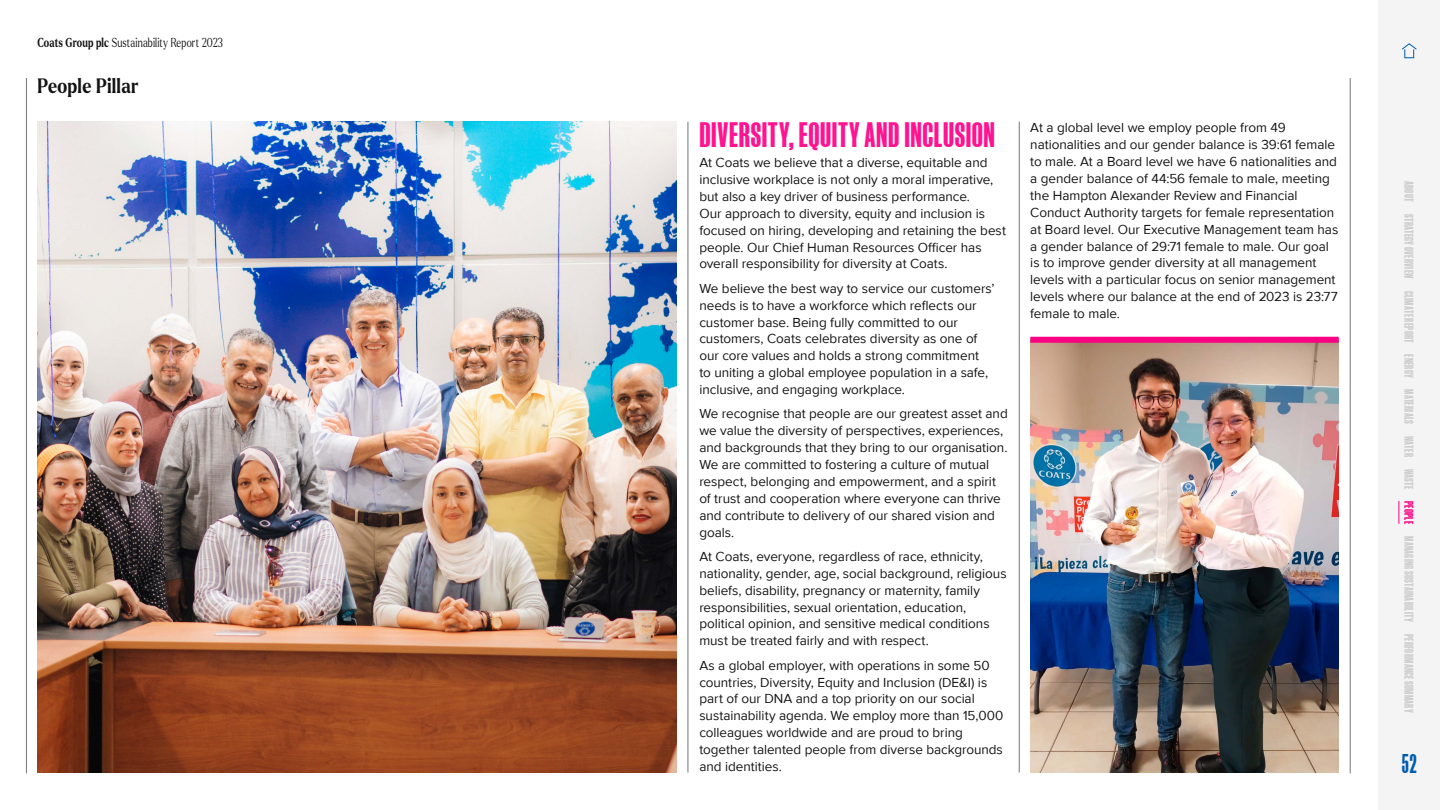
<style>
.page{position:relative;width:1440px;height:810px;background:#fff}
.page>*{position:absolute;margin:0;border:0;box-sizing:border-box;transform-origin:0 0}
.t1{font:700 33.75px "Manuka";letter-spacing:.02em;color:#ff1390}
.t2{font:700 25.88px "Manuka";color:#005dad;scale:.85 1}
.t3{font:700 20.25px "Larken";letter-spacing:.015em;color:#131313;scale:.85 1}
.t4{font:13.5px/16.9px "Proxima Nova";letter-spacing:-.005em;color:#131313}
.t5{font:300 12.67px "Larken";letter-spacing:.015em;color:#131313;scale:.75 1}
.t6{font:700 12.15px "Manuka";letter-spacing:.02em;color:#cdcdcd}
.s1{font-weight:700}
.s2{color:#fb0083}
</style>
<div class="page">
<hr style="left:26px;top:78px;width:1px;height:695px;background:#747578">
<hr style="left:688px;top:122px;width:1px;height:651px;background:#747578">
<hr style="left:1019px;top:122px;width:1px;height:651px;background:#747578">
<img style="left:38px;top:122px;width:639px;height:650px">
<img style="left:1030px;top:343px;width:309px;height:429px">
<div style="left:1030px;top:337px;width:309px;height:6px;background:#fb0083"></div>
<hr style="left:1350px;top:78px;width:1px;height:695px;background:#747578">
<div style="left:1378px;top:0;width:62px;height:810px;background:#f4f4f5"></div>
<svg style="left:1399px;top:501px;width:1px;height:23px"></svg>
<div style="left:1404px;top:49px;width:10px;height:9px;border:1px solid #005dad"></div>
<svg style="left:1401px;top:43px;width:16px;height:7px"></svg>
<p class="t5" style="left:38px;top:34px;width:249px"><span class="s1">Coats Group plc</span> Sustainability Report 2023</p>
<h3 class="t3" style="left:38px;top:72px;width:120px">People Pillar</h3>
<h1 class="t1" style="left:699px;top:117px;width:297px">DIVERSITY, EQUITY AND INCLUSION</h1>
<p class="t4" style="left:699px;top:154px;width:308px">At Coats we believe that a diverse, equitable and inclusive workplace is not only a moral imperative, but also a key driver of business performance.<br>Our approach to diversity, equity and inclusion is focused on hiring, developing and retaining the best people. Our Chief Human Resources Officer has overall responsibility for diversity at Coats.</p>
<p class="t4" style="left:699px;top:279px;width:297px">We believe the best way to service our customers’ needs is to have a workforce which reflects our customer base. Being fully committed to our customers, Coats celebrates diversity as one of our core values and holds a strong commitment<br>to uniting a global employee population in a safe, inclusive, and engaging workplace.</p>
<p class="t4" style="left:699px;top:405px;width:310px">We recognise that people are our greatest asset and we value the diversity of perspectives, experiences, and backgrounds that they bring to our organisation.<br>We are committed to fostering a culture of mutual respect, belonging and empowerment, and a spirit of trust and cooperation where everyone can thrive and contribute to delivery of our shared vision and goals.</p>
<p class="t4" style="left:699px;top:547px;width:309px">At Coats, everyone, regardless of race, ethnicity, nationality, gender, age, social background, religious beliefs, disability, pregnancy or maternity, family responsibilities, sexual orientation, education, political opinion, and sensitive medical conditions must be treated fairly and with respect.</p>
<p class="t4" style="left:699px;top:656px;width:306px">As a global employer, with operations in some 50 countries, Diversity, Equity and Inclusion (DE&amp;I) is part of our DNA and a top priority on our social sustainability agenda. We employ more than 15,000 colleagues worldwide and are proud to bring together talented people from diverse backgrounds and identities.</p>
<p class="t4" style="left:1030px;top:119px;width:309px">At a global level we employ people from 49 nationalities and our gender balance is 39:61 female to male. At a Board level we have 6 nationalities and a gender balance of 44:56 female to male, meeting the Hampton Alexander Review and Financial Conduct Authority targets for female representation at Board level. Our Executive Management team has a gender balance of 29:71 female to male. Our goal is to improve gender diversity at all management levels with a particular focus on senior management levels where our balance at the end of 2023 is 23:77 female to male.</p>
<p class="t6" style="left:1415px;top:181px;width:22px;rotate:90deg">ABOUT</p>
<p class="t6" style="left:1415px;top:214px;width:131px;rotate:90deg">STRATEGY OVERVIEW CLIMATE REPORT</p>
<p class="t6" style="left:1415px;top:354px;width:25px;rotate:90deg">ENERGY</p>
<p class="t6" style="left:1415px;top:389px;width:36px;rotate:90deg">MATERIALS</p>
<p class="t6" style="left:1415px;top:436px;width:89px;rotate:90deg">WATER WASTE <span class="s2">PEOPLE</span></p>
<p class="t6" style="left:1415px;top:536px;width:178px;rotate:90deg">MANAGING SUSTAINABILITY PERFORMANCE SUMMARY</p>
<h2 class="t2" style="left:1402px;top:749px;width:19px">52</h2>
</div>
